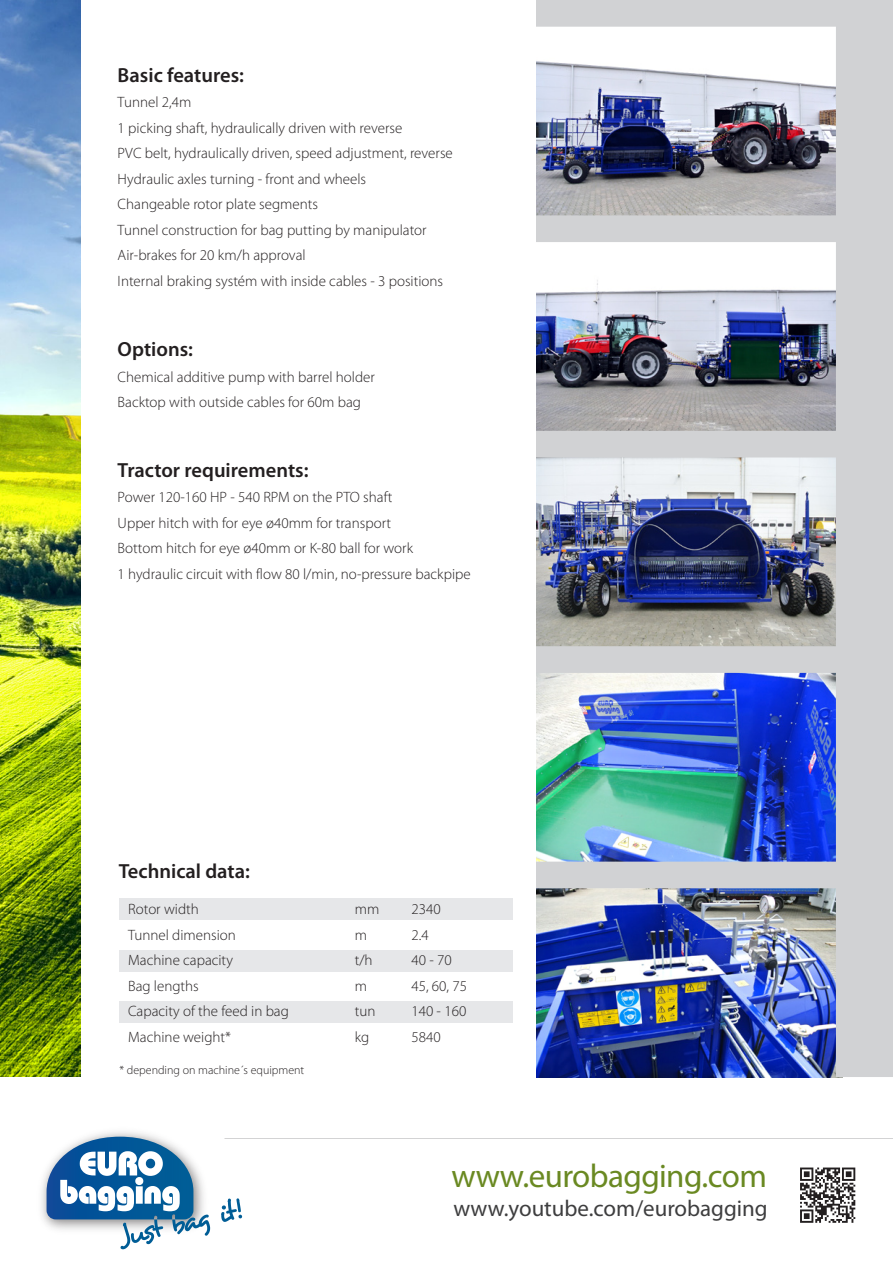
<style>
.page{position:relative;width:893px;height:1263px;background:#fff}
.page>*{position:absolute;margin:0;border:0;box-sizing:border-box;transform-origin:0 0}
.t1{font:33px "Myriad Pro";letter-spacing:-.015em;color:#6a8922}
.t2{font:22.95px "Myriad Pro";color:#3e3e3f}
.t3{font:600 20.4px "Myriad Pro";color:#231f20}
.t4{font:300 15px/25.5px "Myriad Pro";color:#231f20}
.t5{font:300 12px "Myriad Pro";color:#231f20}
</style>
<div class="page">
<img style="left:0;top:0;width:81px;height:1076px">
<img style="left:536px;top:0;width:357px;height:1077px">
<img style="left:41px;top:1131px;width:170px;height:99px">
<svg style="left:47px;top:1137px;width:163px;height:112px"></svg>
<svg style="left:221px;top:1198px;width:21px;height:24px"></svg>
<div style="left:119px;top:898px;width:393px;height:21px;background:#e6e7e9"></div>
<div style="left:119px;top:950px;width:393px;height:21px;background:#e6e7e9"></div>
<div style="left:119px;top:1001px;width:393px;height:22px;background:#e6e7e9"></div>
<svg style="left:800px;top:1167px;width:55px;height:56px"></svg>
<h3 class="t3" style="left:118px;top:62px;width:128px">Basic features:</h3>
<p class="t4" style="left:118px;top:89px;width:337px">Tunnel 2,4m<br>1 picking shaft, hydraulically driven with reverse<br>PVC belt, hydraulically driven, speed adjustment, reverse Hydraulic axles turning - front and wheels<br>Changeable rotor plate segments<br>Tunnel construction for bag putting by manipulator Air-brakes for 20 km/h approval<br>Internal braking systém with inside cables - 3 positions</p>
<h3 class="t3" style="left:118px;top:336px;width:77px">Options:</h3>
<p class="t4" style="left:118px;top:364px;width:259px">Chemical additive pump with barrel holder<br>Backtop with outside cables for 60m bag</p>
<h3 class="t3" style="left:118px;top:457px;width:192px">Tractor requirements:</h3>
<p class="t4" style="left:118px;top:484px;width:355px">Power 120-160 HP - 540 RPM on the PTO shaft<br>Upper hitch with for eye ø40mm for transport<br>Bottom hitch for eye ø40mm or K-80 ball for work<br>1 hydraulic circuit with flow 80 l/min, no-pressure backpipe</p>
<h3 class="t3" style="left:119px;top:858px;width:133px">Technical data:</h3>
<p class="t4" style="left:128px;top:896px;width:72px">Rotor width</p>
<p class="t4" style="left:355px;top:896px;width:26px">mm</p>
<p class="t4" style="left:411px;top:896px;width:31px">2340</p>
<p class="t4" style="left:128px;top:922px;width:109px">Tunnel dimension</p>
<p class="t4" style="left:355px;top:922px;width:14px">m</p>
<p class="t4" style="left:411px;top:922px;width:19px">2.4</p>
<p class="t4" style="left:128px;top:947px;width:106px">Machine capacity</p>
<p class="t4" style="left:355px;top:947px;width:19px">t/h</p>
<p class="t4" style="left:411px;top:947px;width:42px">40 - 70</p>
<p class="t4" style="left:128px;top:973px;width:72px">Bag lengths</p>
<p class="t4" style="left:355px;top:973px;width:14px">m</p>
<p class="t4" style="left:411px;top:973px;width:57px">45, 60, 75</p>
<p class="t4" style="left:128px;top:998px;width:162px">Capacity of the feed in bag</p>
<p class="t4" style="left:355px;top:998px;width:22px">tun</p>
<p class="t4" style="left:411px;top:998px;width:56px">140 - 160</p>
<p class="t4" style="left:128px;top:1024px;width:104px">Machine weight*</p>
<p class="t4" style="left:355px;top:1024px;width:16px">kg</p>
<p class="t4" style="left:411px;top:1024px;width:31px">5840</p>
<p class="t5" style="left:120px;top:1062px;width:186px">* depending on machine´s equipment</p>
<h1 class="t1" style="left:452px;top:1155px;width:317px">www.eurobagging.com</h1>
<h2 class="t2" style="left:453px;top:1194px;width:316px">www.youtube.com/eurobagging</h2>
</div>
